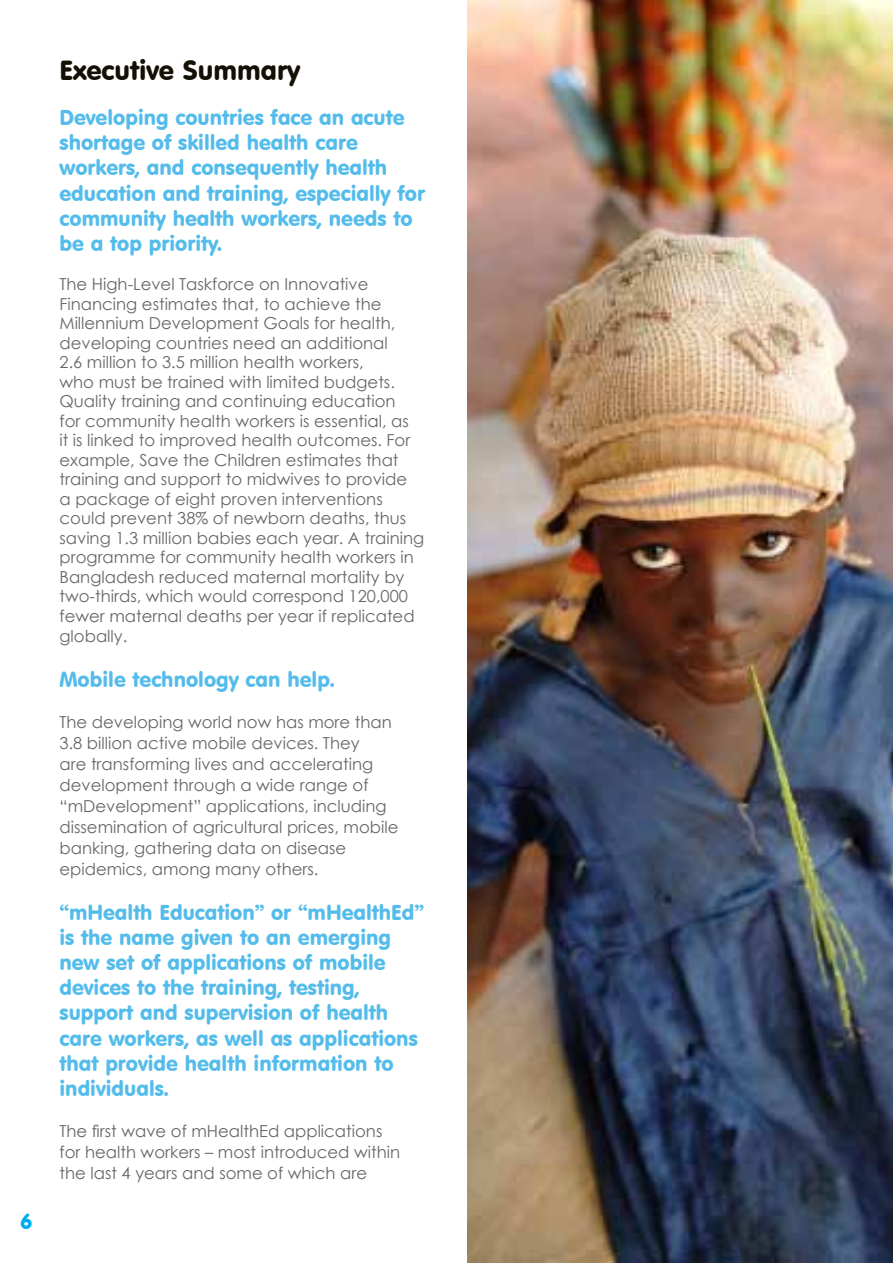
<style>
.page{position:relative;width:893px;height:1263px;background:#fff}
.page>*{position:absolute;margin:0;border:0;box-sizing:border-box;transform-origin:0 0}
.t1{font:27px "VAG Rounded BT";color:#141006}
.t2{font:21px/25.2px "VAG Rounded BT";color:#54bceb}
.t3{font:21px "VAG Rounded BT";color:#00aeef}
.t4{font:16.5px/19.5px "Century Gothic";color:#666767}
</style>
<div class="page">
<img style="left:468px;top:0;width:425px;height:1263px">
<p class="t3" style="left:20px;top:1212px;width:13px">6</p>
<h1 class="t1" style="left:60px;top:59px;width:242px">Executive Summary</h1>
<p class="t2" style="left:60px;top:107px;width:367px">Developing countries face an acute shortage of skilled health care workers, and consequently health education and training, especially for community health workers, needs to be a top priority.</p>
<p class="t4" style="left:60px;top:276px;width:366px">The High-Level Taskforce on Innovative Financing estimates that, to achieve the Millennium Development Goals for health, developing countries need an additional<br>2.6 million to 3.5 million health workers,<br>who must be trained with limited budgets.<br>Quality training and continuing education<br>for community health workers is essential, as<br>it is linked to improved health outcomes. For example, Save the Children estimates that training and support to midwives to provide<br>a package of eight proven interventions could prevent 38% of newborn deaths, thus saving 1.3 million babies each year. A training programme for community health workers in Bangladesh reduced maternal mortality by two-thirds, which would correspond 120,000 fewer maternal deaths per year if replicated globally.</p>
<p class="t2" style="left:60px;top:668px;width:277px">Mobile technology can help.</p>
<p class="t4" style="left:60px;top:712px;width:340px;line-height:21px">The developing world now has more than 3.8 billion active mobile devices. They<br>are transforming lives and accelerating development through a wide range of “mDevelopment” applications, including dissemination of agricultural prices, mobile banking, gathering data on disease epidemics, among many others.</p>
<p class="t2" style="left:60px;top:901px;width:366px">“mHealth Education” or “mHealthEd” is the name given to an emerging new set of applications of mobile devices to the training, testing, support and supervision of health care workers, as well as applications that provide health information to individuals.</p>
<p class="t4" style="left:60px;top:1120px;width:342px;line-height:21px">The first wave of mHealthEd applications for health workers – most introduced within the last 4 years and some of which are</p>
</div>
